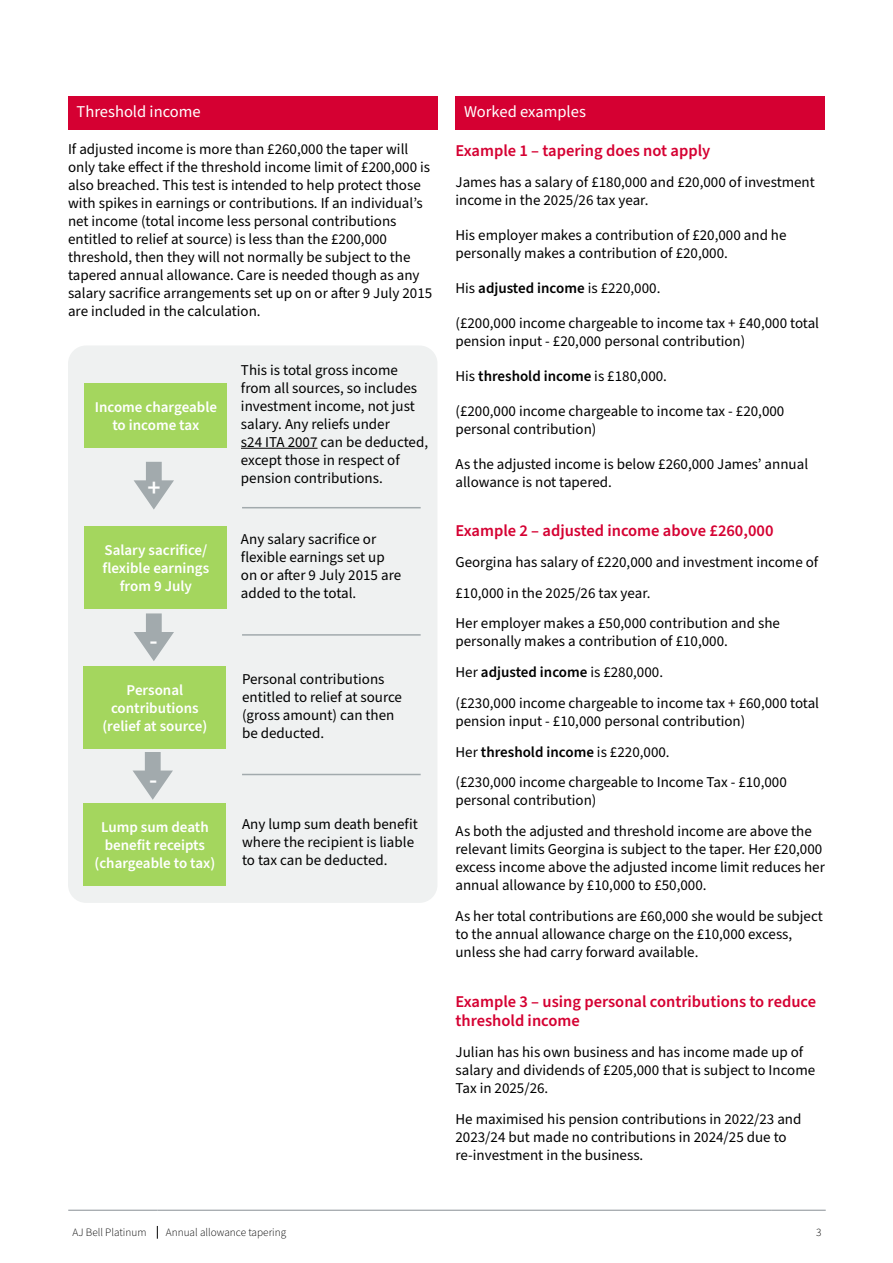
<style>
.page{position:relative;width:893px;height:1263px;background:#fff}
.page>*{position:absolute;margin:0;border:0;box-sizing:border-box;transform-origin:0 0}
.t1{font:600 25.5px "Source Sans Pro";color:#fff}
.t2{font:600 16.5px/19.8px "Source Sans Pro";color:#d50032}
.t3{font:16.5px "Source Sans Pro";color:#fff}
.t4{font:15px/18px "Source Sans Pro";color:#000}
.t5{font:600 15px/18px "Source Sans Pro";color:#fff;text-align:center}
.t6{font:600 15px "Source Sans Pro";color:#000}
.t7{font:300 11.25px "Source Sans Pro";color:#000}
.s1{font-weight:600}
.s2{font-weight:400}
</style>
<div class="page">
<svg style="left:157px;top:1226px;width:1px;height:13px"></svg>
<hr style="left:68px;top:1210px;width:89px;height:1px;background:#888f95">
<hr style="left:157px;top:1210px;width:614px;height:1px;background:#888f95">
<hr style="left:771px;top:1210px;width:55px;height:1px;background:#888f95">
<div style="left:68px;top:96px;width:369px;height:34px;background:#d50032"></div>
<div style="left:68px;top:345px;width:369px;height:558px;background:#eff1f1;border-radius:18px"></div>
<div style="left:85px;top:383px;width:142px;height:64px;background:#a4d65e"></div>
<hr style="left:241px;top:448px;width:77px;height:1px;background:#000">
<div style="left:84px;top:666px;width:142px;height:82px;background:#a4d65e"></div>
<div style="left:85px;top:526px;width:142px;height:82px;background:#a4d65e"></div>
<div style="left:84px;top:803px;width:142px;height:82px;background:#a4d65e"></div>
<hr style="left:242px;top:774px;width:179px;height:1px;background:#a2aaad">
<hr style="left:242px;top:634px;width:179px;height:2px;background:#a2aaad">
<hr style="left:242px;top:507px;width:179px;height:1px;background:#a2aaad">
<svg style="left:134px;top:462px;width:40px;height:48px"></svg>
<svg style="left:134px;top:613px;width:40px;height:48px"></svg>
<svg style="left:133px;top:752px;width:40px;height:48px"></svg>
<div style="left:455px;top:96px;width:370px;height:34px;background:#d50032"></div>
<p class="t3" style="left:77px;top:100px;width:126px">Threshold income</p>
<p class="t4" style="left:68px;top:140px;width:366px">If adjusted income is more than £260,000 the taper will only take effect if the threshold income limit of £200,000 is also breached. This test is intended to help protect those with spikes in earnings or contributions. If an individual’s net income (total income less personal contributions entitled to relief at source) is less than the £200,000 threshold, then they will not normally be subject to the tapered annual allowance. Care is needed though as any salary sacrifice arrangements set up on or after 9 July 2015 are included in the calculation.</p>
<p class="t5" style="left:95px;top:398px;width:124px">Income chargeable to income tax</p>
<h1 class="t1" style="left:147px;top:470px;width:15px">+</h1>
<p class="t4" style="left:241px;top:362px;width:189px">This is total gross income from all sources, so includes investment income, not just salary. Any reliefs under<br>s24 ITA 2007 can be deducted, except those in respect of pension contributions.</p>
<p class="t5" style="left:103px;top:541px;width:108px">Salary sacrifice/ flexible earnings from 9 July</p>
<p class="t4" style="left:241px;top:530px;width:162px">Any salary sacrifice or flexible earnings set up on or after 9 July 2015 are added to the total.</p>
<h1 class="t1" style="left:150px;top:624px;width:10px">-</h1>
<p class="t5" style="left:102px;top:681px;width:106px">Personal contributions (relief at source)</p>
<p class="t4" style="left:242px;top:670px;width:162px">Personal contributions entitled to relief at source (gross amount) can then be deducted.</p>
<h1 class="t1" style="left:149px;top:762px;width:10px">-</h1>
<p class="t5" style="left:94px;top:818px;width:122px">Lump sum death benefit receipts (chargeable to tax)</p>
<p class="t4" style="left:242px;top:815px;width:177px">Any lump sum death benefit where the recipient is liable to tax can be deducted.</p>
<p class="t3" style="left:464px;top:100px;width:123px">Worked examples</p>
<p class="t2" style="left:455px;top:141px;width:256px">Example 1 – tapering does not apply</p>
<p class="t4" style="left:455px;top:173px;width:361px">James has a salary of £180,000 and £20,000 of investment income in the 2025/26 tax year.</p>
<p class="t4" style="left:455px;top:226px;width:333px">His employer makes a contribution of £20,000 and he personally makes a contribution of £20,000.</p>
<p class="t4" style="left:455px;top:279px;width:206px">His <span class="s1">adjusted income</span> is £220,000.</p>
<p class="t4" style="left:455px;top:314px;width:365px">(£200,000 income chargeable to income tax + £40,000 total pension input - £20,000 personal contribution)</p>
<p class="t6" style="left:455px;top:366px;width:213px"><span class="s2">His</span> threshold income <span class="s2">is £180,000.</span></p>
<p class="t4" style="left:455px;top:402px;width:330px">(£200,000 income chargeable to income tax - £20,000 personal contribution)</p>
<p class="t4" style="left:455px;top:455px;width:354px">As the adjusted income is below £260,000 James’ annual allowance is not tapered.</p>
<p class="t2" style="left:455px;top:521px;width:319px">Example 2 – adjusted income above £260,000</p>
<p class="t4" style="left:455px;top:547px;width:364px;line-height:30.8px">Georgina has salary of £220,000 and investment income of £10,000 in the 2025/26 tax year.<br>Her employer makes a £50,000 contribution and she</p>
<p class="t4" style="left:455px;top:626px;width:365px;line-height:30.8px">personally makes a contribution of £10,000.<br>Her <span class="s1">adjusted income</span> is £280,000.<br>(£230,000 income chargeable to income tax + £60,000 total</p>
<p class="t4" style="left:455px;top:706px;width:333px;line-height:30.8px">pension input - £10,000 personal contribution)<br>Her <span class="s1">threshold income</span> is £220,000.<br>(£230,000 income chargeable to Income Tax - £10,000</p>
<p class="t4" style="left:455px;top:785px;width:358px;line-height:30.8px">personal contribution)<br>As both the adjusted and threshold income are above the</p>
<p class="t4" style="left:455px;top:841px;width:371px">relevant limits Georgina is subject to the taper. Her £20,000 excess income above the adjusted income limit reduces her annual allowance by £10,000 to £50,000.</p>
<p class="t4" style="left:455px;top:907px;width:369px">As her total contributions are £60,000 she would be subject to the annual allowance charge on the £10,000 excess, unless she had carry forward available.</p>
<p class="t2" style="left:455px;top:992px;width:362px">Example 3 – using personal contributions to reduce threshold income</p>
<p class="t4" style="left:455px;top:1044px;width:361px">Julian has his own business and has income made up of salary and dividends of £205,000 that is subject to Income<br>Tax in 2025/26.</p>
<p class="t4" style="left:455px;top:1110px;width:347px">He maximised his pension contributions in 2022/23 and<br>2023/24 but made no contributions in 2024/25 due to re-investment in the business.</p>
<p class="t7" style="left:72px;top:1225px;width:76px">AJ Bell Platinum</p>
<p class="t7" style="left:166px;top:1225px;width:122px">Annual allowance tapering</p>
<p class="t7" style="left:816px;top:1225px;width:7px">3</p>
</div>
